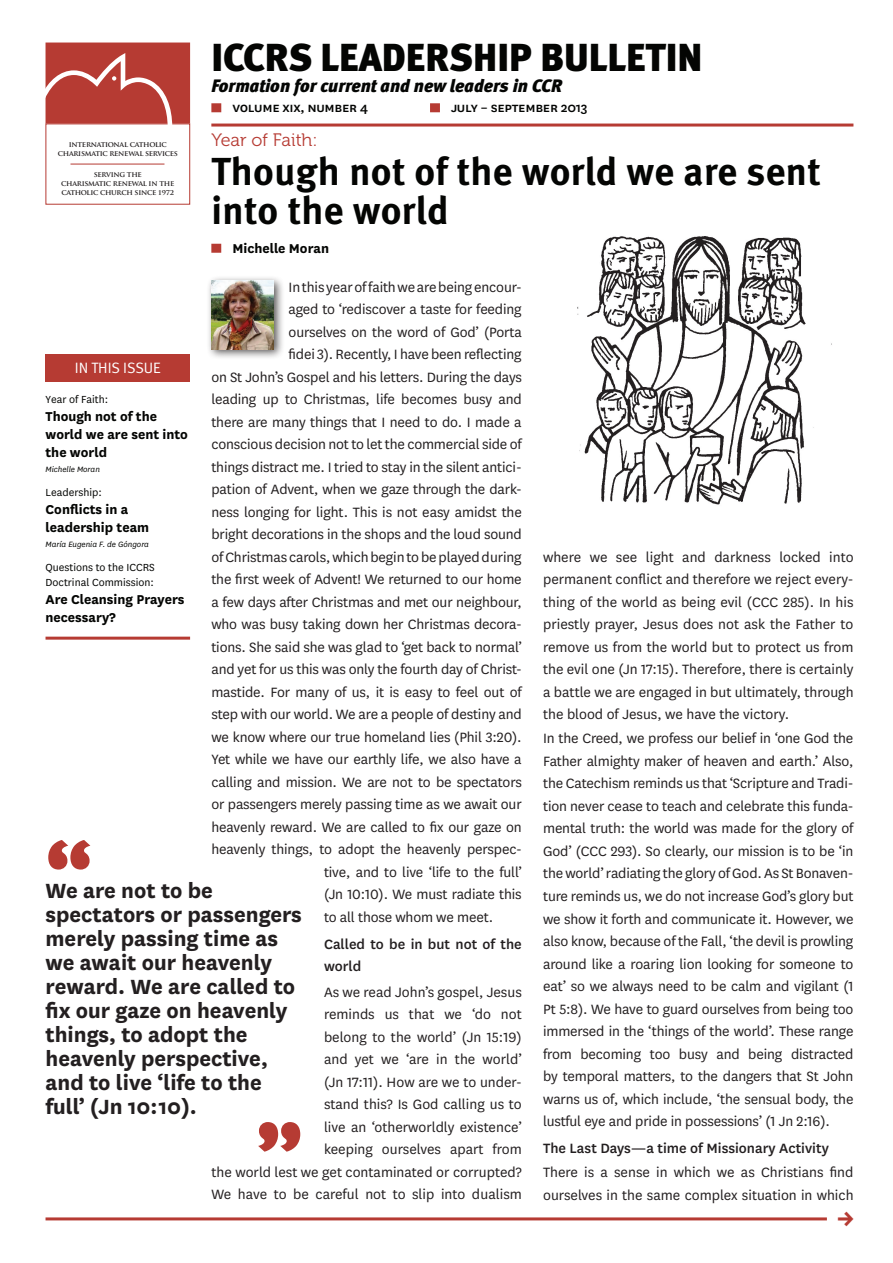
<style>
.page{position:relative;width:893px;height:1263px;background:#fff}
.page>*{position:absolute;margin:0;border:0;box-sizing:border-box;transform-origin:0 0}
.t1{font:90px "Meta Black Lf";color:#b63b33}
.t2{font:700 39px/39px "Meta";letter-spacing:.01em;color:#040503}
.t3{font:39px "Meta Black Lf";color:#040503}
.t4{font:700 24px/24px "National";color:#231f20}
.t5{font:800 23.85px "National";color:#b63b33}
.t6{font:italic 900 18px "Meta";color:#040503}
.t7{font:18px "Museo 300";color:#b63b33}
.t8{font:15.75px/22.5px "National";letter-spacing:-.01em;color:#231f20;text-align:justify}
.t9{font:500 15.75px/22.5px "National";color:#231f20}
.t10{font:700 15px/18px "National";color:#040503}
.t11{font:500 15px "National";letter-spacing:-.02em;color:#040503}
.t12{font:15px "Meta Normal LF";color:#fff}
.t13{font:12px/15px "National";color:#040503}
.t14{font:italic 9px "National";color:#040503}
.t15{font:700 7.5px/9px "Trajan Pro";letter-spacing:-.04em;color:#231f20;text-align:center}
</style>
<div class="page">
<div style="left:46px;top:43px;width:144px;height:81px;background:#b63b33"></div>
<hr style="left:211px;top:124px;width:642px;height:3px;background:#b63b33">
<div style="left:46px;top:124px;width:144px;height:81px;border:1px solid #b63b33"></div>
<hr style="left:70px;top:164px;width:94px;height:1px;background:#b63b33">
<svg style="left:45px;top:53px;width:127px;height:75px"></svg>
<div style="left:211px;top:244px;width:10px;height:9px;background:#b63b33"></div>
<div style="left:46px;top:355px;width:144px;height:27px;background:#b63b33"></div>
<hr style="left:46px;top:1217px;width:781px;height:3px;background:#b63b33">
<div style="left:211px;top:103px;width:10px;height:9px;background:#b63b33"></div>
<div style="left:430px;top:103px;width:10px;height:9px;background:#b63b33"></div>
<hr style="left:46px;top:637px;width:144px;height:3px;background:#b63b33">
<img style="left:577px;top:236px;width:255px;height:269px">
<div style="left:206px;top:275px;width:85px;height:92px;background:#231f20;opacity:.75"></div>
<img style="left:211px;top:280px;width:62px;height:69px">
<h2 class="t3" style="left:211px;top:34px;width:493px">ICCRS LEADERSHIP BULLETIN</h2>
<p class="t6" style="left:211px;top:75px;width:352px">Formation for current and new leaders in CCR</p>
<p class="t15" style="left:58px;top:140px;width:121px">INTERNATIONAL CATHOLIC<br>CHARISMATIC RENEWAL SERVICES</p>
<p class="t15" style="left:61px;top:170px;width:115px">SERVING THE<br>CHARISMATIC RENEWAL IN THE<br>CATHOLIC CHURCH SINCE 1972</p>
<p class="t11" style="left:232px;top:97px;width:137px">Volume XIX, Number 4</p>
<p class="t11" style="left:451px;top:97px;width:138px">july – september 2013</p>
<p class="t7" style="left:211px;top:130px;width:108px">Year of Faith:</p>
<h2 class="t2" style="left:211px;top:151px;width:611px">Though not of the world we are sent into the world</h2>
<p class="t10" style="left:232px;top:238px;width:98px">Michelle Moran</p>
<p class="t8" style="left:289px;top:275px;width:235px">In this year of faith we are being encour-</p>
<p class="t8" style="left:289px;top:297px;width:235px">aged to ‘rediscover a taste for feeding</p>
<p class="t8" style="left:289px;top:320px;width:235px">ourselves on the word of God’ (Porta</p>
<p class="t8" style="left:289px;top:342px;width:235px">fidei 3). Recently, I have been reflecting</p>
<p class="t8" style="left:211px;top:365px;width:312px">on St John’s Gospel and his letters. During the days</p>
<p class="t8" style="left:211px;top:387px;width:312px">leading up to Christmas, life becomes busy and</p>
<p class="t8" style="left:211px;top:410px;width:312px">there are many things that I need to do. I made a</p>
<p class="t8" style="left:211px;top:432px;width:312px">conscious decision not to let the commercial side of</p>
<p class="t8" style="left:211px;top:455px;width:312px">things distract me. I tried to stay in the silent antici-</p>
<p class="t8" style="left:211px;top:477px;width:312px">pation of Advent, when we gaze through the dark-</p>
<p class="t8" style="left:211px;top:500px;width:312px">ness longing for light. This is not easy amidst the</p>
<p class="t8" style="left:211px;top:522px;width:312px">bright decorations in the shops and the loud sound</p>
<p class="t8" style="left:211px;top:545px;width:312px">of Christmas carols, which begin to be played during</p>
<p class="t8" style="left:211px;top:567px;width:312px">the first week of Advent! We returned to our home</p>
<p class="t8" style="left:211px;top:590px;width:312px">a few days after Christmas and met our neighbour,</p>
<p class="t8" style="left:211px;top:612px;width:312px">who was busy taking down her Christmas decora-</p>
<p class="t8" style="left:211px;top:635px;width:312px">tions. She said she was glad to ‘get back to normal’</p>
<p class="t8" style="left:211px;top:657px;width:312px">and yet for us this was only the fourth day of Christ-</p>
<p class="t8" style="left:211px;top:680px;width:312px">mastide. For many of us, it is easy to feel out of</p>
<p class="t8" style="left:211px;top:702px;width:312px">step with our world. We are a people of destiny and</p>
<p class="t8" style="left:211px;top:725px;width:312px">we know where our true homeland lies (Phil 3:20).</p>
<p class="t8" style="left:211px;top:747px;width:312px">Yet while we have our earthly life, we also have a</p>
<p class="t8" style="left:211px;top:770px;width:312px">calling and mission. We are not to be spectators</p>
<p class="t8" style="left:211px;top:792px;width:312px">or passengers merely passing time as we await our</p>
<p class="t8" style="left:211px;top:815px;width:312px">heavenly reward. We are called to fix our gaze on</p>
<p class="t8" style="left:211px;top:837px;width:312px">heavenly things, to adopt the heavenly perspec-</p>
<p class="t8" style="left:324px;top:860px;width:199px">tive, and to live ‘life to the full’</p>
<p class="t8" style="left:324px;top:882px;width:199px">(Jn 10:10). We must radiate this</p>
<p class="t8" style="left:324px;top:905px;width:171px">to all those whom we meet.</p>
<p class="t9" style="left:324px;top:932px;width:199px">Called to be in but not of the world</p>
<p class="t8" style="left:211px;top:980px;width:312px;text-align:right">As we read John’s gospel, Jesus<br>reminds us that we ‘do not<br>belong to the world’ (Jn 15:19)<br>and yet we ‘are in the world’<br>(Jn 17:11). How are we to under-<br>stand this? Is God calling us to<br>live an ‘otherworldly existence’<br>keeping ourselves apart from<br>the world lest we get contaminated or corrupted?<br>We have to be careful not to slip into dualism</p>
<p class="t12" style="left:75px;top:359px;width:88px">IN THIS ISSUE</p>
<p class="t13" style="left:46px;top:391px;width:64px">Year of Faith:</p>
<p class="t10" style="left:46px;top:406px;width:144px">Though not of the world we are sent into the world</p>
<p class="t14" style="left:46px;top:463px;width:56px">Michelle Moran</p>
<p class="t13" style="left:46px;top:484px;width:58px">Leadership:</p>
<p class="t10" style="left:46px;top:499px;width:105px">Conflicts in a leadership team</p>
<p class="t14" style="left:46px;top:538px;width:105px">María Eugenia F. de Góngora</p>
<p class="t13" style="left:46px;top:559px;width:111px">Questions to the ICCRS<br>Doctrinal Commission:</p>
<p class="t10" style="left:46px;top:589px;width:140px">Are Cleansing Prayers necessary?</p>
<h1 class="t1" style="left:46px;top:820px;width:48px">“</h1>
<h3 class="t4" style="left:46px;top:877px;width:258px">We are not to be spectators or passengers merely passing time as we await our heavenly reward. We are called to fix our gaze on heavenly things, to adopt the heavenly perspective, and to live ‘life to the full’ (Jn 10:10).</h3>
<h1 class="t1" style="left:257px;top:1102px;width:48px">”</h1>
<p class="t8" style="left:543px;top:545px;width:312px">where we see light and darkness locked into permanent conflict and therefore we reject every&shy;thing of the world as being evil (CCC 285). In his priestly prayer, Jesus does not ask the Father to remove us from the world but to protect us from the evil one (Jn 17:15). Therefore, there is certainly a battle we are engaged in but ultimately, through the blood of Jesus, we have the victory.</p>
<p class="t8" style="left:543px;top:727px;width:312px">In the Creed, we profess our belief in ‘one God the Father almighty maker of heaven and earth.’ Also, the Catechism reminds us that ‘Scripture and Tradi&shy;tion never cease to teach and celebrate this funda&shy;mental truth: the world was made for the glory of God’ (CCC 293). So clearly, our mission is to be ‘in the world’ radiating the glory of God. As St Bonaven&shy;ture reminds us, we do not increase God’s glory but we show it forth and communicate it. However, we also know, because of the Fall, ‘the devil is prowling around like a roaring lion looking for someone to eat’ so we always need to be calm and vigilant (1<br>Pt 5:8). We have to guard ourselves from being too immersed in the ‘things of the world’. These range from becoming too busy and being distracted by temporal matters, to the dangers that St John warns us of, which include, ‘the sensual body, the lustful eye and pride in possessions’ (1 Jn 2:16).</p>
<p class="t9" style="left:543px;top:1136px;width:287px">The Last Days—a time of Missionary Activity</p>
<p class="t8" style="left:543px;top:1160px;width:312px">There is a sense in which we as Christians find ourselves in the same complex situation in which</p>
<h3 class="t5" style="left:837px;top:1201px;width:19px">→</h3>
</div>
